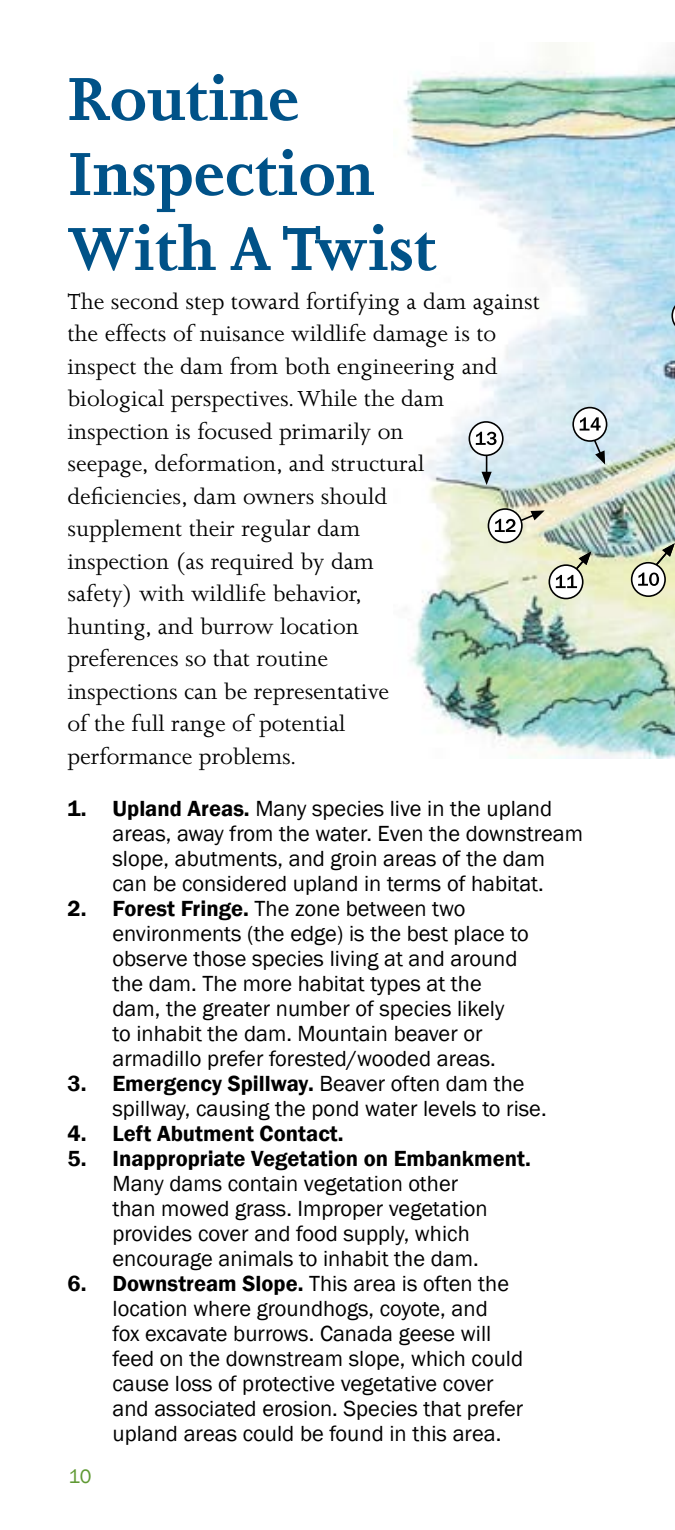
<style>
.page{position:relative;width:675px;height:1530px;background:#fff}
.page>*{position:absolute;margin:0;border:0;box-sizing:border-box;transform-origin:0 0}
.Page_Header{font:700 70px/75px "Joanna";color:#005288}
.Copy{font:25px/32.5px "Joanna";color:#000}
.Labels{font:22.5px/25px "Franklin Gothic";color:#000}
.Labels-2{font:600 22.5px/25px "Franklin Gothic";color:#000}
.t1{font:20px "Franklin Gothic";color:#5f9933}
.s1{font-weight:600}
</style>
<div class="page">
<img style="left:404px;top:42px;width:271px;height:716px">
<svg style="left:671px;top:298px;width:4px;height:35px"></svg>
<svg style="left:482px;top:472px;width:10px;height:13px"></svg>
<hr style="left:486px;top:434px;width:1px;height:42px;background:#000">
<div style="left:469px;top:422px;width:34px;height:33px;background:#fff;border-radius:50%"></div>
<div style="left:469px;top:421px;width:35px;height:35px;border:2px solid #000;border-radius:50%"></div>
<svg style="left:476px;top:432px;width:21px;height:13px"></svg>
<svg style="left:573px;top:408px;width:34px;height:33px"></svg>
<div style="left:572px;top:407px;width:35px;height:35px;border:2px solid #000;border-radius:50%"></div>
<svg style="left:580px;top:417px;width:25px;height:48px"></svg>
<div style="left:488px;top:509px;width:34px;height:33px;background:#fff;border-radius:50%"></div>
<div style="left:488px;top:508px;width:35px;height:35px;border:2px solid #000;border-radius:50%"></div>
<svg style="left:495px;top:510px;width:50px;height:22px"></svg>
<svg style="left:549px;top:565px;width:34px;height:34px"></svg>
<div style="left:549px;top:564px;width:35px;height:35px;border:2px solid #000;border-radius:50%"></div>
<svg style="left:556px;top:552px;width:35px;height:36px"></svg>
<div style="left:632px;top:563px;width:33px;height:33px;background:#fff;border-radius:50%"></div>
<div style="left:631px;top:562px;width:35px;height:35px;border:2px solid #000;border-radius:50%"></div>
<svg style="left:638px;top:543px;width:37px;height:43px"></svg>
<p class="Page_Header" style="left:68px;top:62px;width:371px">Routine<br>Inspection<br>With A Twist</p>
<p class="Copy" style="left:68px;top:285px;width:474px">The second step toward fortifying a dam against the effects of nuisance wildlife damage is to inspect the dam from both engineering and biological perspectives. While the dam inspection is focused primarily on<br>seepage, deformation, and structural deficiencies, dam owners should<br>supplement their regular dam<br>inspection (as required by dam<br>safety) with wildlife behavior,<br>hunting, and burrow location<br>preferences so that routine<br>inspections can be representative<br>of the full range of potential<br>performance problems.</p>
<p class="Labels-2" style="left:68px;top:796px;width:20px">1.</p>
<p class="Labels-2" style="left:68px;top:896px;width:20px">2.</p>
<p class="Labels-2" style="left:68px;top:1071px;width:20px">3.</p>
<p class="Labels-2" style="left:68px;top:1121px;width:20px">4.<br>5.</p>
<p class="Labels-2" style="left:68px;top:1271px;width:20px">6.</p>
<p class="t1" style="left:69px;top:1464px;width:24px">10</p>
<p class="Labels" style="left:112px;top:796px;width:472px"><span class="s1">Upland Areas.</span> Many species live in the upland areas, away from the water. Even the downstream slope, abutments, and groin areas of the dam can be considered upland in terms of habitat.</p>
<p class="Labels" style="left:112px;top:896px;width:418px"><span class="s1">Forest Fringe.</span> The zone between two environments (the edge) is the best place to observe those species living at and around the dam. The more habitat types at the dam, the greater number of species likely<br>to inhabit the dam. Mountain beaver or armadillo prefer forested/wooded areas.</p>
<p class="Labels" style="left:112px;top:1071px;width:436px"><span class="s1">Emergency Spillway.</span> Beaver often dam the spillway, causing the pond water levels to rise.</p>
<p class="Labels-2" style="left:112px;top:1121px;width:233px">Left Abutment Contact.</p>
<p class="Labels" style="left:112px;top:1146px;width:420px"><span class="s1">Inappropriate Vegetation on Embankment.<br></span>Many dams contain vegetation other<br>than mowed grass. Improper vegetation provides cover and food supply, which encourage animals to inhabit the dam.</p>
<p class="Labels" style="left:112px;top:1271px;width:412px"><span class="s1">Downstream Slope.</span> This area is often the location where groundhogs, coyote, and<br>fox excavate burrows. Canada geese will feed on the downstream slope, which could cause loss of protective vegetative cover and associated erosion. Species that prefer upland areas could be found in this area.</p>
</div>
